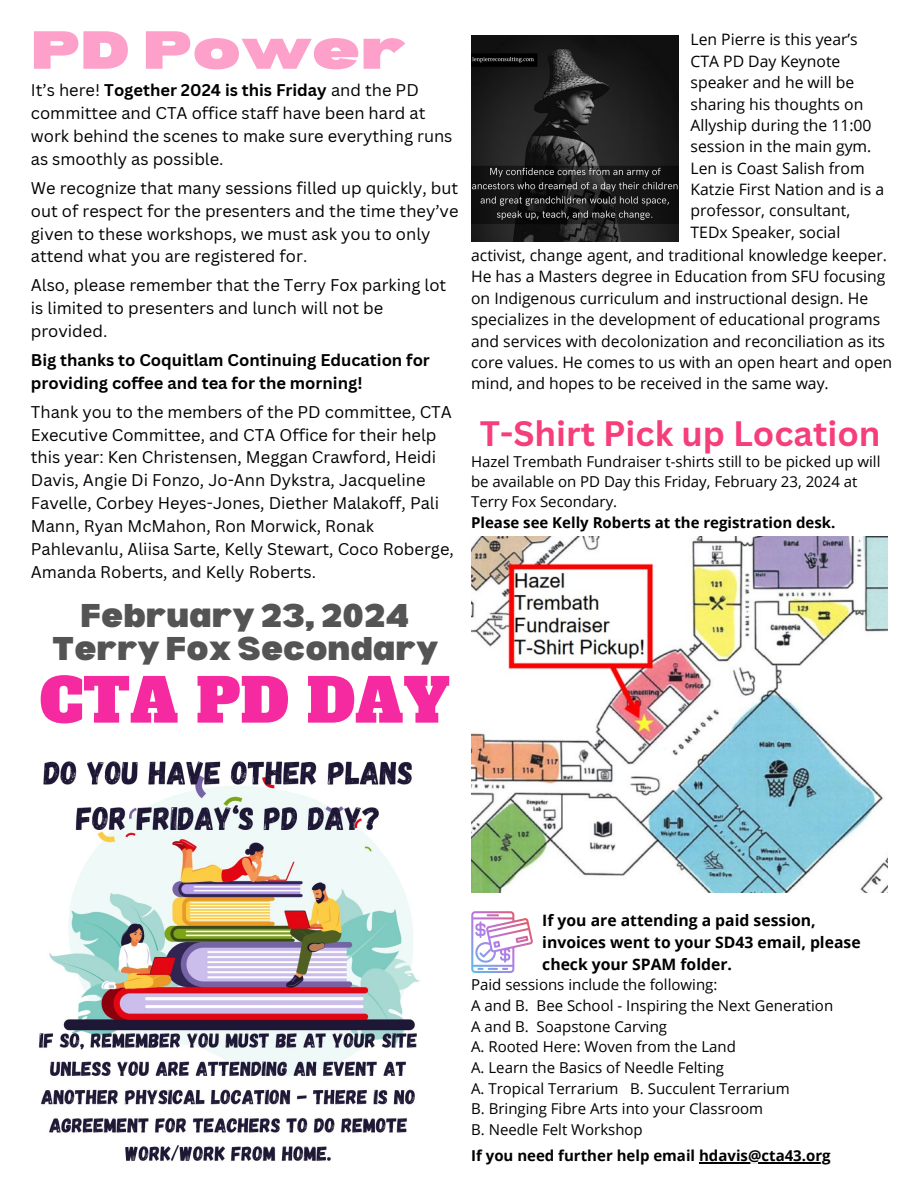
<style>
.page{position:relative;width:918px;height:1188px;background:#fff}
.page>*{position:absolute;margin:0;border:0;box-sizing:border-box;transform-origin:0 0}
.t1{font:60px "Alfa Slab One";color:#f62aa0}
.t2{font:900 expanded 52.5px "Bernoru";color:#fda1cb}
.t3{font:700 34.35px "Canva Sans";color:#f63e7b}
.t4{font:900 32.25px/32.7px "Bernoru";color:#545454;text-align:center}
.t5{font:16.5px/22.8px "Canva Sans";color:#000}
.t6{font:700 16.5px/22.8px "Canva Sans";color:#000}
.t7{font:15.75px/21.3px "Open Sans";color:#000}
.t8{font:700 15.75px/21.8px "Open Sans";color:#000}
.t9{font:15px/20.2px "Open Sans";color:#000;text-align:center}
.t10{font:700 15px "Open Sans";color:#000}
.s1{font-weight:700}
</style>
<div class="page">
<img style="left:38px;top:761px;width:382px;height:400px">
<svg style="left:471px;top:911px;width:62px;height:62px"></svg>
<hr style="left:699px;top:1162px;width:132px;height:1px;background:#000">
<img style="left:471px;top:537px;width:416px;height:355px">
<img style="left:471px;top:35px;width:207px;height:206px">
<p class="t2" style="left:31px;top:20px;width:377px">PD Power</p>
<p class="t5" style="left:31px;top:79px;width:423px">It’s here! <span class="s1">Together 2024 is this Friday</span> and the PD committee and CTA office staff have been hard at work behind the scenes to make sure everything runs as smoothly as possible.</p>
<p class="t5" style="left:31px;top:176px;width:429px">We recognize that many sessions filled up quickly, but out of respect for the presenters and the time they’ve given to these workshops, we must ask you to only attend what you are registered for.</p>
<h4 class="t5" style="left:31px;top:274px;width:417px">Also, please remember that the Terry Fox parking lot is limited to presenters and lunch will not be provided.</h4>
<p class="t6" style="left:31px;top:348px;width:401px">Big thanks to Coquitlam Continuing Education for providing coffee and tea for the morning!</p>
<p class="t5" style="left:31px;top:400px;width:424px">Thank you to the members of the PD committee, CTA Executive Committee, and CTA Office for their help this year: Ken Christensen, Meggan Crawford, Heidi Davis, Angie Di Fonzo, Jo-Ann Dykstra, Jacqueline Favelle, Corbey Heyes-Jones, Diether Malakoff, Pali Mann, Ryan McMahon, Ron Morwick, Ronak Pahlevanlu, Aliisa Sarte, Kelly Stewart, Coco Roberge, Amanda Roberts, and Kelly Roberts.</p>
<h4 class="t4" style="left:52px;top:598px;width:388px">February 23, 2024<br>Terry Fox Secondary</h4>
<p class="t1" style="left:40px;top:660px;width:412px">CTA PD DAY</p>
<p class="t7" style="left:691px;top:29px;width:195px">Len Pierre is this year’s<br>CTA PD Day Keynote speaker and he will be sharing his thoughts on<br>Allyship during the 11:00 session in the main gym.<br>Len is Coast Salish from<br>Katzie First Nation and is a professor, consultant,<br>TEDx Speaker, social</p>
<p class="t7" style="left:471px;top:244px;width:417px">activist, change agent, and traditional knowledge keeper.</p>
<p class="t7" style="left:471px;top:266px;width:423px">He has a Masters degree in Education from SFU focusing on Indigenous curriculum and instructional design. He specializes in the development of educational programs and services with decolonization and reconciliation as its core values. He comes to us with an open heart and open mind, and hopes to be received in the same way.</p>
<h3 class="t3" style="left:480px;top:409px;width:402px">T-Shirt Pick up Location</h3>
<p class="t9" style="left:471px;top:451px;width:411px;text-align:left">Hazel Trembath Fundraiser t-shirts still to be picked up will be available on PD Day this Friday, February 23, 2024 at<br>Terry Fox Secondary.</p>
<p class="t10" style="left:471px;top:512px;width:366px">Please see Kelly Roberts at the registration desk.</p>
<p class="t8" style="left:542px;top:909px;width:320px">If you are attending a paid session, invoices went to your SD43 email, please check your SPAM folder.</p>
<p class="t9" style="left:471px;top:975px;width:248px">Paid sessions include the following:</p>
<p class="t9" style="left:471px;top:995px;width:59px">A and B.</p>
<h4 class="t9" style="left:537px;top:995px;width:298px">Bee School - Inspiring the Next Generation</h4>
<h4 class="t9" style="left:471px;top:1016px;width:59px">A and B.</h4>
<p class="t9" style="left:471px;top:1016px;width:266px;line-height:20.7px">Soapstone Carving<br>A. Rooted Here: Woven from the Land</p>
<h3 class="t9" style="left:471px;top:1057px;width:254px">A. Learn the Basics of Needle Felting</h3>
<h1 class="t9" style="left:471px;top:1078px;width:320px">A. Tropical Terrarium B. Succulent Terrarium</h1>
<p class="t9" style="left:471px;top:1098px;width:293px">B. Bringing Fibre Arts into your Classroom</p>
<p class="t9" style="left:471px;top:1119px;width:173px">B. Needle Felt Workshop</p>
<p class="t10" style="left:471px;top:1145px;width:361px">If you need further help email hdavis@cta43.org</p>
</div>
